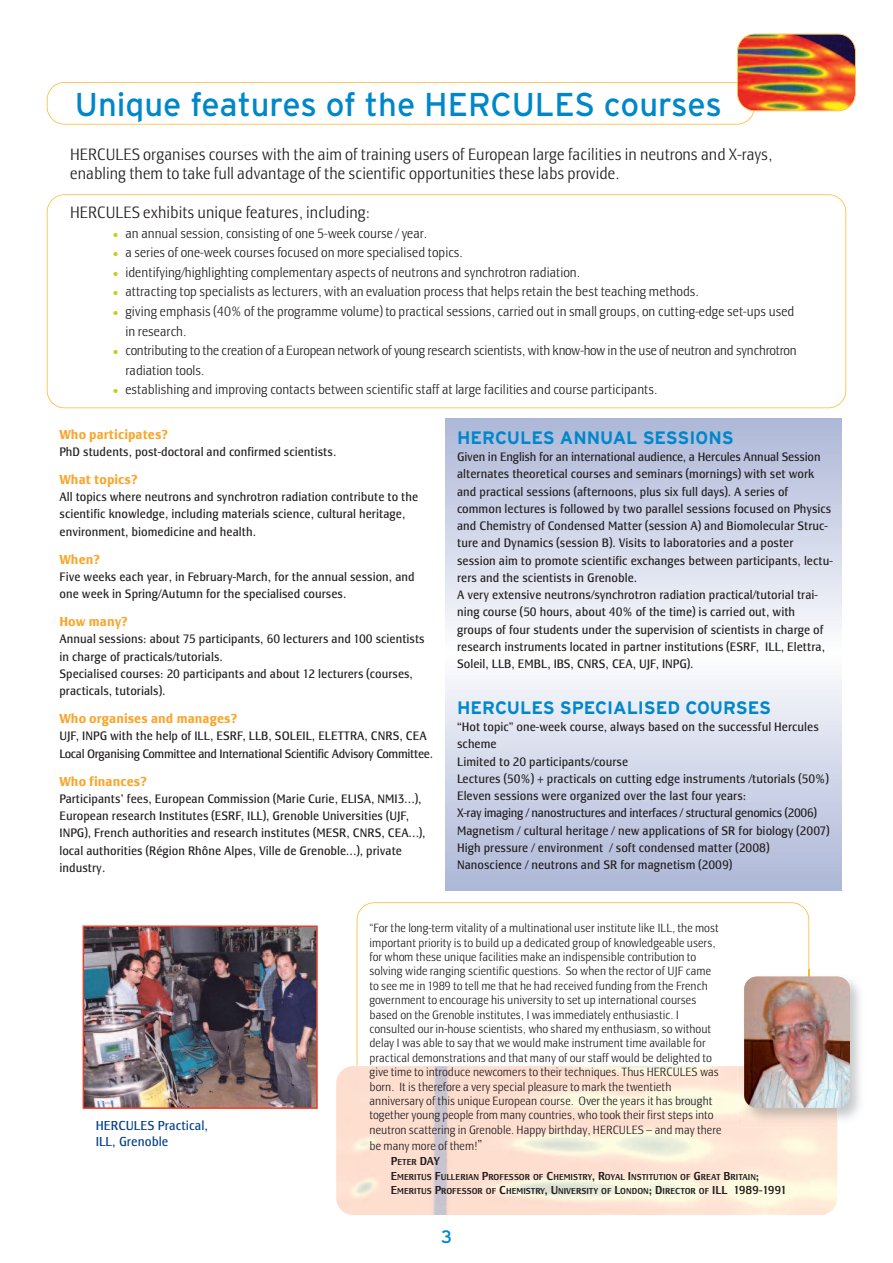
<style>
.page{position:relative;width:893px;height:1263px;background:#fff}
.page>*{position:absolute;margin:0;border:0;box-sizing:border-box;transform-origin:0 0}
.t1{font:33px "Interstate";color:#0087cb}
.t2{font:700 18px "Interstate";color:#0087cb}
.t3{font:18px "Interstate";color:#0087cb}
.t4{font:300 16.5px/19.5px "Dagblad";color:#231f20}
.t5{font:300 13.5px/19.5px "Dagblad";color:#231f20}
.t6{font:700 13.5px "Dagblad";color:#f9a62e}
.t7{font:13.5px/16.2px "Dagblad";color:#03428b}
.t8{font:12.75px/17.2px "Dagblad";color:#231f20}
.t9{font:12.75px/17.2px "Dagblad";letter-spacing:-.025em;color:#231f20}
.t10{font:300 12px/14.4px "Dagblad";color:#231f20}
.t11{font:500 9px/14.4px "Dagblad";color:#231f20}
.s1{font-weight:700;font-size:18px;color:#c6cd1c}
.s2{font-size:14.25px}
.s3{font-weight:500}
.s4{font-weight:500;font-size:9px}
.s5{font-size:12px}
</style>
<div class="page">
<svg style="left:445px;top:418px;width:397px;height:473px"></svg>
<div style="left:47px;top:194px;width:799px;height:214px;border:2px solid #fdb82a;border-radius:18px"></div>
<img style="left:809px;top:970px;width:51px;height:157px">
<img style="left:737px;top:1066px;width:100px;height:61px">
<img style="left:744px;top:976px;width:106px;height:132px;border-radius:13px">
<img style="left:86px;top:928px;width:229px;height:178px">
<div style="left:83px;top:925px;width:235px;height:184px;border:2px solid #ef3c27"></div>
<div style="left:47px;top:82px;width:708px;height:43px;border:2px solid #fdb82a;border-radius:18px"></div>
<img style="left:738px;top:34px;width:117px;height:76px;border-radius:17px">
<div style="left:737px;top:34px;width:119px;height:77px;border:2px solid #fdb82a;border-radius:18px"></div>
<h1 class="t1" style="left:75px;top:85px;width:648px">Unique features of the HERCULES courses</h1>
<p class="t4" style="left:70px;top:146px;width:704px">HERCULES organises courses with the aim of training users of European large facilities in neutrons and X-rays, enabling them to take full advantage of the scientific opportunities these labs provide.</p>
<p class="t4" style="left:70px;top:204px;width:301px">HERCULES exhibits unique features, including:</p>
<p class="t5" style="left:113px;top:225px;width:316px"><span class="s1">•</span> an annual session, consisting of one 5-week course / year.</p>
<p class="t5" style="left:113px;top:244px;width:352px"><span class="s1">•</span> a series of one-week courses focused on more specialised topics.</p>
<p class="t5" style="left:113px;top:264px;width:469px"><span class="s1">•</span> identifying/highlighting complementary aspects of neutrons and synchrotron radiation.</p>
<p class="t5" style="left:113px;top:283px;width:588px"><span class="s1">•</span> attracting top specialists as lecturers, with an evaluation process that helps retain the best teaching methods.</p>
<p class="t5" style="left:125px;top:303px;width:670px;text-indent:-13px"><span class="s1">•</span> giving emphasis (40% of the programme volume) to practical sessions, carried out in small groups, on cutting-edge set-ups used in research.</p>
<p class="t5" style="left:125px;top:342px;width:673px;text-indent:-13px"><span class="s1">•</span> contributing to the creation of a European network of young research scientists, with know-how in the use of neutron and synchrotron radiation tools.</p>
<p class="t5" style="left:113px;top:381px;width:546px"><span class="s1">•</span> establishing and improving contacts between scientific staff at large facilities and course participants.</p>
<p class="t6" style="left:60px;top:429px;width:110px">Who participates?</p>
<p class="t8" style="left:60px;top:444px;width:278px">PhD students, post-doctoral and confirmed scientists.</p>
<p class="t6" style="left:60px;top:474px;width:80px">What topics?</p>
<p class="t8" style="left:60px;top:489px;width:360px">All topics where neutrons and synchrotron radiation contribute to the scientific knowledge, including materials science, cultural heritage, environment, biomedicine and health.</p>
<p class="t6" style="left:60px;top:554px;width:42px">When?</p>
<p class="t8" style="left:60px;top:569px;width:357px">Five weeks each year, in February-March, for the annual session, and one week in Spring/Autumn for the specialised courses.</p>
<p class="t6" style="left:60px;top:616px;width:70px">How many?</p>
<p class="t8" style="left:60px;top:631px;width:367px">Annual sessions: about 75 participants, 60 lecturers and 100 scientists in charge of practicals/tutorials.<br>Specialised courses: 20 participants and about 12 lecturers (courses, practicals, tutorials).</p>
<p class="t6" style="left:60px;top:713px;width:179px">Who organises and manages?</p>
<p class="t9" style="left:60px;top:728px;width:375px">UJF, INPG with the help of ILL, ESRF, LLB, SOLEIL, ELETTRA, CNRS, CEA<br>Local Organising Committee and International Scientific Advisory Committee.</p>
<p class="t6" style="left:60px;top:776px;width:89px">Who finances?</p>
<p class="t8" style="left:60px;top:791px;width:368px">Participants’ fees, European Commission (Marie Curie, ELISA, NMI3…), European research Institutes (ESRF, ILL), Grenoble Universities (UJF, INPG), French authorities and research institutes (MESR, CNRS, CEA…), local authorities (Région Rhône Alpes, Ville de Grenoble…), private industry.</p>
<h2 class="t2" style="left:457px;top:427px;width:278px">HERCULES ANNUAL SESSIONS</h2>
<p class="t8" style="left:457px;top:449px;width:377px">Given in English for an international audience, a Hercules Annual Session alternates theoretical courses and seminars (mornings) with set work and practical sessions (afternoons, plus six full days). A series of common lectures is followed by two parallel sessions focused on Physics and Chemistry of Condensed Matter (session A) and Biomolecular Struc&shy;ture and Dynamics (session B). Visits to laboratories and a poster session aim to promote scientific exchanges between participants, lectu&shy;rers and the scientists in Grenoble.<br>A very extensive neutrons/synchrotron radiation practical/tutorial trai&shy;ning course (50 hours, about 40% of the time) is carried out, with groups of four students under the supervision of scientists in charge of research instruments located in partner institutions (ESRF, ILL, Elettra, Soleil, LLB, EMBL, IBS, CNRS, CEA, UJF, INPG).</p>
<h2 class="t2" style="left:457px;top:697px;width:316px">HERCULES SPECIALISED COURSES</h2>
<p class="t8" style="left:457px;top:719px;width:374px">“Hot topic” one-week course, always based on the successful Hercules scheme<br>Limited to 20 participants/course<br>Lectures (50%) + practicals on cutting edge instruments /tutorials (50%)<br>Eleven sessions were organized over the last four years:<br>X-ray imaging / nanostructures and interfaces / structural genomics (2006)<br>Magnetism / cultural heritage / new applications of SR for biology (2007)<br>High pressure / environment / soft condensed matter (2008)<br>Nanoscience / neutrons and SR for magnetism (2009)</p>
<p class="t7" style="left:96px;top:1118px;width:114px">HERCULES Practical,<br>ILL, Grenoble</p>
<p class="t10" style="left:370px;top:922px;width:354px">“For the long-term vitality of a multinational user institute like ILL, the most important priority is to build up a dedicated group of knowledgeable users, for whom these unique facilities make an indispensible contribution to solving wide ranging scientific questions. So when the rector of UJF came to see me in 1989 to tell me that he had received funding from the French government to encourage his university to set up international courses based on the Grenoble institutes, I was immediately enthusiastic. I consulted our in-house scientists, who shared my enthusiasm, so without delay I was able to say that we would make instrument time available for practical demonstrations and that many of our staff would be delighted to give time to introduce newcomers to their techniques. Thus HERCULES was born. It is therefore a very special pleasure to mark the twentieth anniversary of this unique European course. Over the years it has brought together young people from many countries, who took their first steps into neutron scattering in Grenoble. Happy birthday, HERCULES – and may there</p>
<p class="t10" style="left:391px;top:1139px;width:93px;line-height:15.5px;text-indent:-21px">be many more of them!<span class="s2">”<br></span><span class="s3">P</span><span class="s4">ETER</span> <span class="s3">DAY</span></p>
<p class="t11" style="left:391px;top:1170px;width:397px"><span class="s5">E</span>MERITUS <span class="s5">F</span>ULLERIAN <span class="s5">P</span>ROFESSOR OF <span class="s5">C</span>HEMISTRY<span class="s5">, R</span>OYAL <span class="s5">I</span>NSTITUTION OF <span class="s5">G</span>REAT <span class="s5">B</span>RITAIN<span class="s5">;<br>E</span>MERITUS <span class="s5">P</span>ROFESSOR OF <span class="s5">C</span>HEMISTRY<span class="s5">, U</span>NIVERSITY OF <span class="s5">L</span>ONDON<span class="s5">; D</span>IRECTOR OF <span class="s5">ILL 1989-1991</span></p>
<h2 class="t3" style="left:441px;top:1226px;width:13px">3</h2>
</div>
